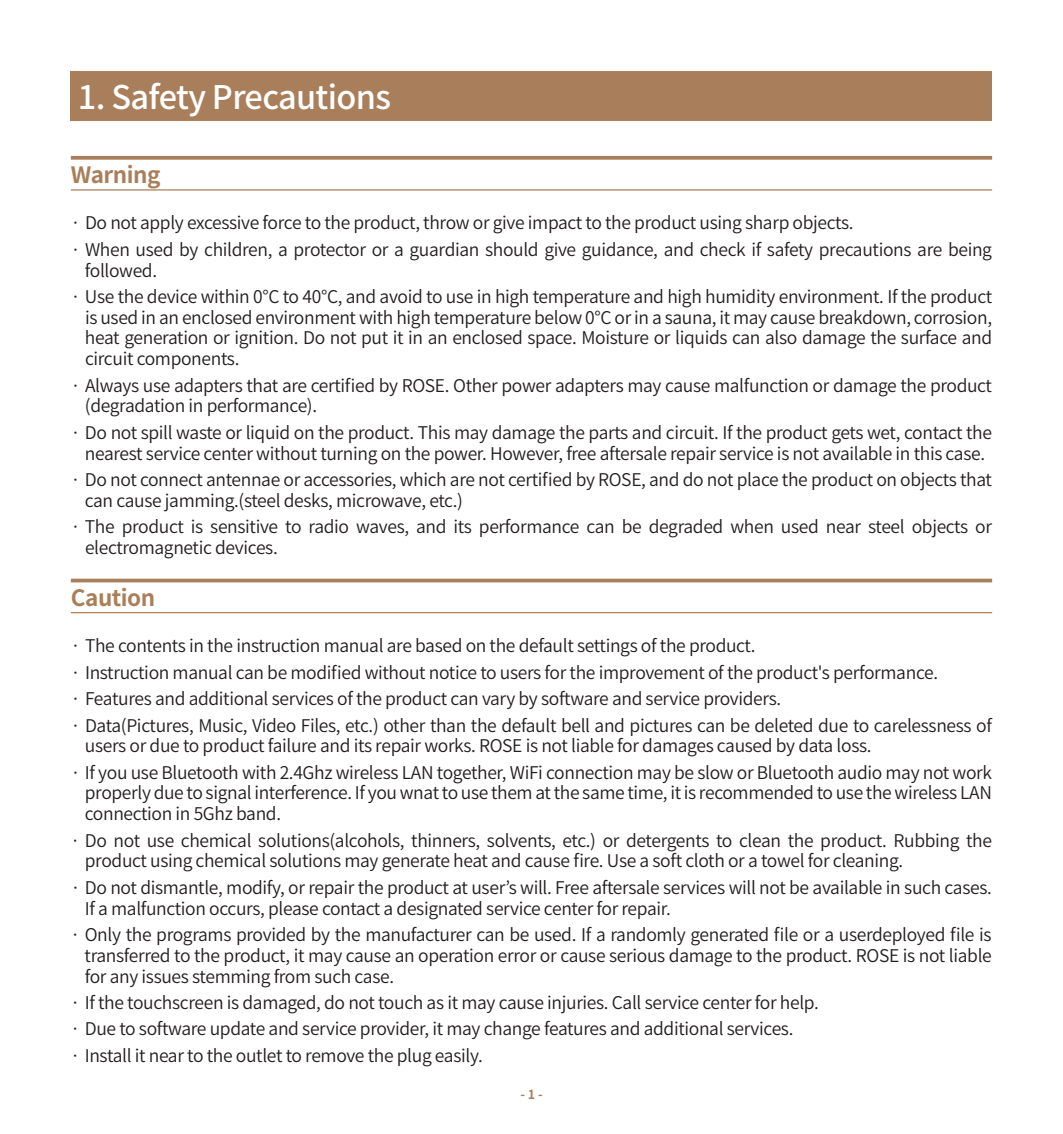
<style>
.page{position:relative;width:1063px;height:1134px;background:#fff}
.page>*{position:absolute;margin:0;border:0;box-sizing:border-box;transform-origin:0 0}
.t1{font:500 32.5px "Noto Sans CJ Kkr";letter-spacing:-.02em;color:#fff}
.t2{font:700 22.5px "Noto Sans CJ Kkr";letter-spacing:-.02em;color:#a97f5b}
.t3{font:600 17.5px/20.8px "Noto Sans CJ Kkr";letter-spacing:-.02em;color:#231f20}
.t4{font:700 12.5px "Noto Sans CJ Kkr";color:#a97f5b}
</style>
<div class="page">
<div style="left:71px;top:71px;width:921px;height:49px;background:#a97f5b"></div>
<hr style="left:71px;top:579px;width:921px;height:3px;background:#a97f5b">
<hr style="left:71px;top:612px;width:921px;height:1px;background:#a97f5b">
<hr style="left:71px;top:189px;width:921px;height:2px;background:#a97f5b">
<svg style="left:71px;top:156px;width:921px;height:4px;background:#af8968"></svg>
<h1 class="t1" style="left:78px;top:78px;width:315px">1. Safety Precautions</h1>
<p class="t2" style="left:71px;top:162px;width:91px">Warning</p>
<p class="t3" style="left:71px;top:210px;width:923px;line-height:26.5px">· Do not apply excessive force to the product, throw or give impact to the product using sharp objects.<br>· When used by children, a protector or a guardian should give guidance, and check if safety precautions are being</p>
<p class="t3" style="left:71px;top:257px;width:923px;line-height:26.5px;text-indent:14px">followed.<br>· Use the device within 0°C to 40°C, and avoid to use in high temperature and high humidity environment. If the product</p>
<p class="t3" style="left:85px;top:307px;width:909px;text-align:justify">is used in an enclosed environment with high temperature below 0°C or in a sauna, it may cause breakdown, corrosion, heat generation or ignition. Do not put it in an enclosed space. Moisture or liquids can also damage the surface and circuit components.</p>
<p class="t3" style="left:85px;top:375px;width:909px;text-indent:-14px">· Always use adapters that are certified by ROSE. Other power adapters may cause malfunction or damage the product (degradation in performance).</p>
<p class="t3" style="left:71px;top:422px;width:923px;text-align:center">· Do not spill waste or liquid on the product. This may damage the parts and circuit. If the product gets wet, contact the nearest service center without turning on the power. However, free aftersale repair service is not available in this case.</p>
<p class="t3" style="left:85px;top:470px;width:909px;text-indent:-14px">· Do not connect antennae or accessories, which are not certified by ROSE, and do not place the product on objects that can cause jamming.(steel desks, microwave, etc.)</p>
<p class="t3" style="left:85px;top:517px;width:909px;text-indent:-14px">· The product is sensitive to radio waves, and its performance can be degraded when used near steel objects or electromagnetic devices.</p>
<p class="t2" style="left:71px;top:585px;width:86px">Caution</p>
<p class="t3" style="left:71px;top:633px;width:923px;line-height:26.5px">· The contents in the instruction manual are based on the default settings of the product.<br>· Instruction manual can be modified without notice to users for the improvement of the product's performance.<br>· Features and additional services of the product can vary by software and service providers.<br>· Data(Pictures, Music, Video Files, etc.) other than the default bell and pictures can be deleted due to carelessness of</p>
<p class="t3" style="left:71px;top:733px;width:923px;line-height:26.5px;text-indent:14px">users or due to product failure and its repair works. ROSE is not liable for damages caused by data loss.<br>· If you use Bluetooth with 2.4Ghz wireless LAN together, WiFi connection may be slow or Bluetooth audio may not work</p>
<p class="t3" style="left:85px;top:783px;width:909px">properly due to signal interference. If you wnat to use them at the same time, it is recommended to use the wireless LAN connection in 5Ghz band.</p>
<p class="t3" style="left:85px;top:830px;width:909px;text-indent:-14px">· Do not use chemical solutions(alcohols, thinners, solvents, etc.) or detergents to clean the product. Rubbing the product using chemical solutions may generate heat and cause fire. Use a soft cloth or a towel for cleaning.</p>
<p class="t3" style="left:85px;top:877px;width:909px;text-indent:-14px">· Do not dismantle, modify, or repair the product at user’s will. Free aftersale services will not be available in such cases.<br>If a malfunction occurs, please contact a designated service center for repair.</p>
<p class="t3" style="left:85px;top:924px;width:909px;text-align:justify;text-indent:-14px">· Only the programs provided by the manufacturer can be used. If a randomly generated file or a userdeployed file is transferred to the product, it may cause an operation error or cause serious damage to the product. ROSE is not liable for any issues stemming from such case.</p>
<p class="t3" style="left:71px;top:990px;width:750px;line-height:26.5px">· If the touchscreen is damaged, do not touch as it may cause injuries. Call service center for help. · Due to software update and service provider, it may change features and additional services.<br>· Install it near to the outlet to remove the plug easily.</p>
<p class="t4" style="left:520px;top:1087px;width:24px">- 1 -</p>
</div>
